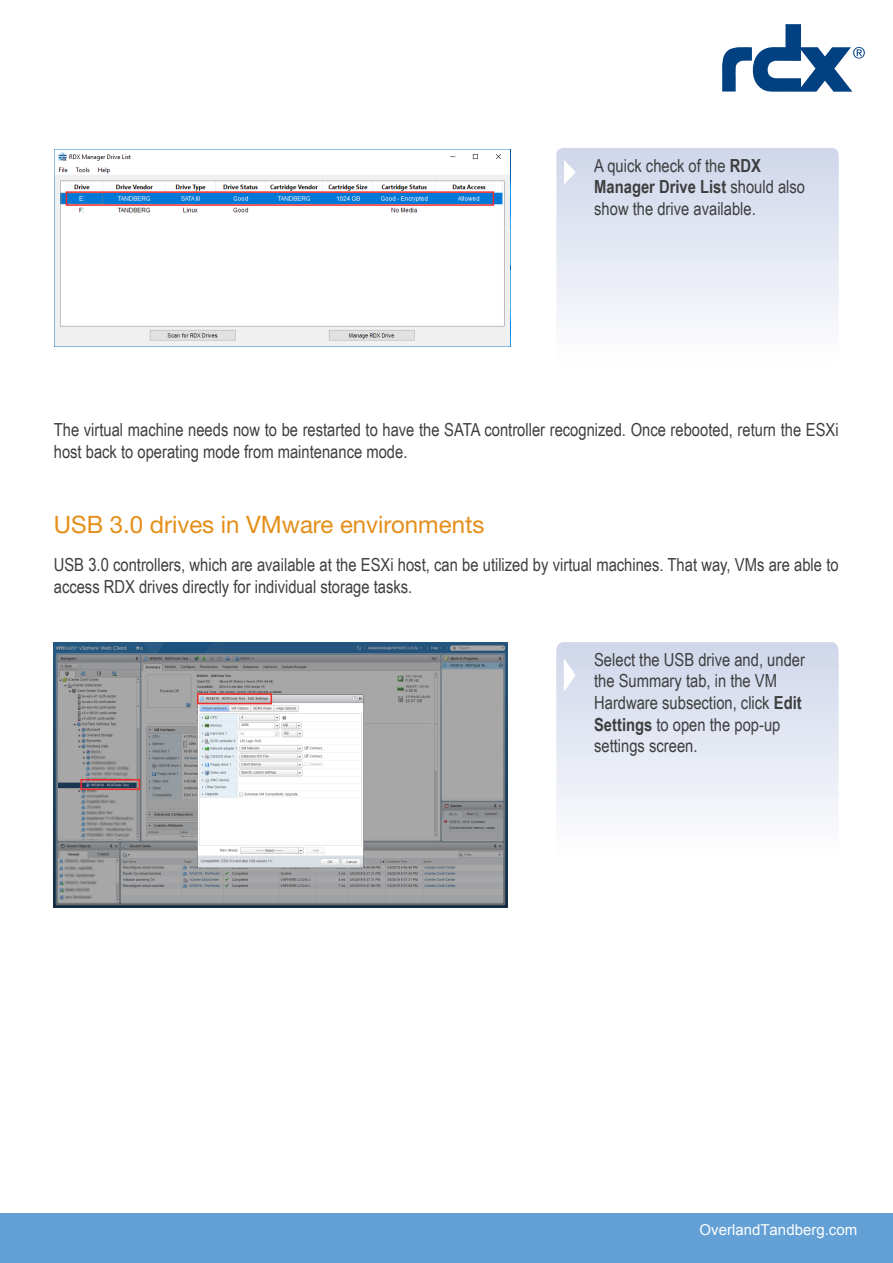
<style>
.page{position:relative;width:893px;height:1263px;background:#fff}
.page>*{position:absolute;margin:0;border:0;box-sizing:border-box;transform-origin:0 0}
.Heading_1{font:24px "Helvetica Neue LT Std";color:#e58e19}
.Step_Body{font:18px/21.6px "Arial Narrow";color:#3e3e3f}
.Heading_1-2{font:18px/21.6px "Arial Narrow";color:#3e3e3f}
.Body{font:18px/21.6px "Arial Narrow";color:#3e3e3f}
.t1{font:15px "Arial";color:#fff}
.s1{font-weight:700}
</style>
<div class="page">
<div style="left:0;top:1212px;width:893px;height:51px;background:#62a0d6"></div>
<svg style="left:722px;top:24px;width:143px;height:68px"></svg>
<svg style="left:556px;top:148px;width:283px;height:175px;background:#e1e6f2"></svg>
<svg style="left:564px;top:160px;width:12px;height:25px"></svg>
<img style="left:54px;top:150px;width:456px;height:197px">
<div style="left:66px;top:191px;width:428px;height:15px;border:2px solid #ee2d2d"></div>
<svg style="left:556px;top:642px;width:283px;height:175px;background:#e1e6f2"></svg>
<svg style="left:564px;top:658px;width:12px;height:34px"></svg>
<img style="left:54px;top:643px;width:454px;height:264px">
<div style="left:197px;top:693px;width:75px;height:11px;border:2px solid #ee2d2d"></div>
<div style="left:80px;top:779px;width:60px;height:11px;border:2px solid #ee2d2d"></div>
<p class="Step_Body" style="left:594px;top:154px;width:212px">A quick check of the <span class="s1">RDX<br>Manager Drive List</span> should also show the drive available.</p>
<p class="Body" style="left:54px;top:418px;width:786px">The virtual machine needs now to be restarted to have the SATA controller recognized. Once rebooted, return the ESXi host back to operating mode from maintenance mode.</p>
<p class="Heading_1" style="left:54px;top:510px;width:432px">USB 3.0 drives in VMware environments</p>
<p class="Heading_1-2" style="left:54px;top:553px;width:786px">USB 3.0 controllers, which are available at the ESXi host, can be utilized by virtual machines. That way, VMs are able to access RDX drives directly for individual storage tasks.</p>
<p class="Step_Body" style="left:594px;top:648px;width:212px">Select the USB drive and, under the Summary tab, in the VM<br>Hardware subsection, click <span class="s1">Edit<br>Settings</span> to open the pop-up settings screen.</p>
<p class="t1" style="left:700px;top:1219px;width:159px">OverlandTandberg.com</p>
</div>
